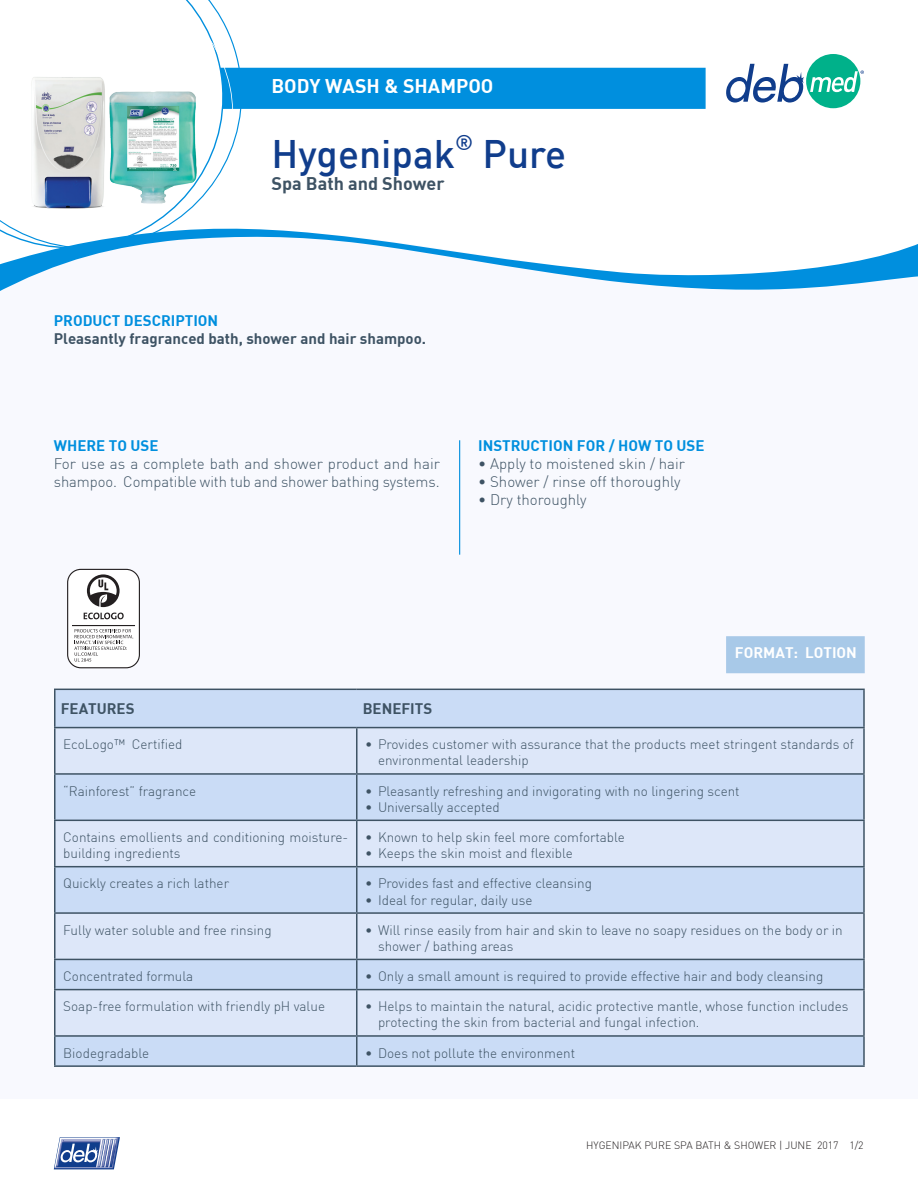
<style>
.page{position:relative;width:918px;height:1188px;background:#fff}
.page>*{position:absolute;margin:0;border:0;box-sizing:border-box;transform-origin:0 0}
.t1{font:500 39px "DIN";color:#103d8c}
.t2{font:500 21px "DIN";color:#103d8c}
.t3{font:700 19.5px "DIN";color:#fff}
._08_Copy_Prokyon_8_7{font:700 18px "DIN";color:#3e5364}
._08_Subline_Prokyon{font:300 15px/18px "DIN";color:#3e5364}
._08_Subline_Prokyon-2{font:700 15px "DIN";color:#3e5364}
._08_Subline_Prokyon-3{font:700 15px "DIN";color:#008fde}
._08_Subline_Prokyon-4{font:700 15px "DIN";color:#fff}
._08_Subline_Prokyon-5{font:300 13.5px/16.2px "DIN";color:#3e5364}
._07_Prokyon_7_9{font:300 10.5px "DIN";color:#231f20}
</style>
<div class="page">
<div style="left:0;top:0;width:918px;height:1099px;background:#f8f9fe"></div>
<svg style="left:54px;top:1137px;width:66px;height:32px"></svg>
<div style="left:203px;top:68px;width:503px;height:41px;background:#008fde;border:2px solid #008fde"></div>
<svg style="left:0;top:0;width:256px;height:226px"></svg>
<svg style="left:0;top:226px;width:918px;height:65px"></svg>
<div style="left:56px;top:690px;width:807px;height:375px;background:#cadcf6"></div>
<svg style="left:56px;top:728px;width:807px;height:307px;background:#d4e1f6"></svg>
<hr style="left:54px;top:727px;width:303px;height:1px;background:#3e5364">
<hr style="left:54px;top:773px;width:303px;height:2px;background:#3e5364">
<hr style="left:54px;top:820px;width:303px;height:1px;background:#3e5364">
<hr style="left:54px;top:866px;width:303px;height:1px;background:#3e5364">
<hr style="left:54px;top:912px;width:303px;height:2px;background:#3e5364">
<hr style="left:54px;top:959px;width:303px;height:1px;background:#3e5364">
<hr style="left:54px;top:989px;width:303px;height:1px;background:#3e5364">
<hr style="left:54px;top:1035px;width:303px;height:2px;background:#3e5364">
<hr style="left:357px;top:727px;width:508px;height:1px;background:#3e5364">
<hr style="left:357px;top:773px;width:508px;height:2px;background:#3e5364">
<hr style="left:357px;top:820px;width:508px;height:1px;background:#3e5364">
<hr style="left:357px;top:866px;width:508px;height:1px;background:#3e5364">
<hr style="left:357px;top:912px;width:508px;height:2px;background:#3e5364">
<hr style="left:357px;top:959px;width:508px;height:1px;background:#3e5364">
<hr style="left:357px;top:989px;width:508px;height:1px;background:#3e5364">
<hr style="left:357px;top:1035px;width:508px;height:2px;background:#3e5364">
<hr style="left:54px;top:689px;width:303px;height:1px;background:#3e5364">
<hr style="left:54px;top:690px;width:2px;height:37px;background:#3e5364">
<hr style="left:357px;top:689px;width:508px;height:1px;background:#3e5364">
<hr style="left:863px;top:690px;width:2px;height:37px;background:#3e5364">
<hr style="left:54px;top:728px;width:2px;height:45px;background:#3e5364">
<hr style="left:356px;top:728px;width:2px;height:45px;background:#3e5364">
<hr style="left:863px;top:728px;width:2px;height:45px;background:#3e5364">
<hr style="left:54px;top:775px;width:2px;height:45px;background:#3e5364">
<hr style="left:356px;top:775px;width:2px;height:45px;background:#3e5364">
<hr style="left:863px;top:775px;width:2px;height:45px;background:#3e5364">
<hr style="left:54px;top:821px;width:2px;height:45px;background:#3e5364">
<hr style="left:356px;top:821px;width:2px;height:45px;background:#3e5364">
<hr style="left:863px;top:821px;width:2px;height:45px;background:#3e5364">
<hr style="left:54px;top:867px;width:2px;height:45px;background:#3e5364">
<hr style="left:356px;top:867px;width:2px;height:45px;background:#3e5364">
<hr style="left:863px;top:867px;width:2px;height:45px;background:#3e5364">
<hr style="left:54px;top:914px;width:2px;height:45px;background:#3e5364">
<hr style="left:356px;top:914px;width:2px;height:45px;background:#3e5364">
<hr style="left:863px;top:914px;width:2px;height:45px;background:#3e5364">
<hr style="left:54px;top:960px;width:2px;height:29px;background:#3e5364">
<hr style="left:356px;top:960px;width:2px;height:29px;background:#3e5364">
<hr style="left:863px;top:960px;width:2px;height:29px;background:#3e5364">
<hr style="left:54px;top:990px;width:2px;height:45px;background:#3e5364">
<hr style="left:356px;top:990px;width:2px;height:45px;background:#3e5364">
<hr style="left:863px;top:990px;width:2px;height:45px;background:#3e5364">
<hr style="left:54px;top:1037px;width:2px;height:28px;background:#3e5364">
<hr style="left:356px;top:1037px;width:2px;height:28px;background:#3e5364">
<hr style="left:863px;top:1037px;width:2px;height:28px;background:#3e5364">
<hr style="left:54px;top:1065px;width:303px;height:2px;background:#3e5364">
<hr style="left:357px;top:1065px;width:508px;height:2px;background:#3e5364">
<div style="left:726px;top:636px;width:139px;height:37px;background:#a8c9e8;border:2px solid #a8c9e8"></div>
<hr style="left:459px;top:440px;width:1px;height:115px;background:#008fde">
<div style="left:806px;top:54px;width:54px;height:54px;background:#00b18a;border-radius:50%"></div>
<svg style="left:726px;top:64px;width:78px;height:39px"></svg>
<svg style="left:810px;top:70px;width:54px;height:22px"></svg>
<div style="left:68px;top:569px;width:71px;height:99px;background:#fff;border-radius:13px"></div>
<div style="left:67px;top:569px;width:73px;height:99px;border:1px solid #231f20;border-radius:13px"></div>
<hr style="left:72px;top:625px;width:63px;height:1px;background:#231f20">
<svg style="left:84px;top:574px;width:40px;height:45px"></svg>
<svg style="left:74px;top:629px;width:59px;height:33px"></svg>
<img style="left:17px;top:68px;width:95px;height:149px">
<img style="left:104px;top:87px;width:98px;height:121px">
<p class="t3" style="left:271px;top:73px;width:224px">BODY WASH &amp; SHAMPOO</p>
<p class="t1" style="left:271px;top:129px;width:185px">Hygenipak</p>
<p class="t2" style="left:455px;top:129px;width:20px">®</p>
<p class="t1" style="left:483px;top:129px;width:85px">Pure</p>
<p class="_08_Copy_Prokyon_8_7" style="left:271px;top:172px;width:175px">Spa Bath and Shower</p>
<p class="_08_Subline_Prokyon-3" style="left:54px;top:311px;width:166px">PRODUCT DESCRIPTION</p>
<p class="_08_Subline_Prokyon-2" style="left:54px;top:329px;width:374px">Pleasantly fragranced bath, shower and hair shampoo.</p>
<p class="_08_Subline_Prokyon-3" style="left:54px;top:436px;width:106px">WHERE TO USE</p>
<p class="_08_Subline_Prokyon" style="left:54px;top:454px;width:388px">For use as a complete bath and shower product and hair shampoo. Compatible with tub and shower bathing systems.</p>
<p class="_08_Subline_Prokyon-3" style="left:478px;top:436px;width:228px">INSTRUCTION FOR / HOW TO USE</p>
<p class="_08_Subline_Prokyon" style="left:478px;top:454px;width:208px">• Apply to moistened skin / hair</p>
<p class="_08_Subline_Prokyon" style="left:478px;top:472px;width:204px">• Shower / rinse off thoroughly</p>
<p class="_08_Subline_Prokyon" style="left:478px;top:490px;width:110px">• Dry thoroughly</p>
<p class="_08_Subline_Prokyon-4" style="left:735px;top:643px;width:123px">FORMAT: LOTION</p>
<p class="_08_Subline_Prokyon-2" style="left:61px;top:699px;width:75px">FEATURES</p>
<p class="_08_Subline_Prokyon-2" style="left:363px;top:699px;width:71px">BENEFITS</p>
<p class="_08_Subline_Prokyon-5" style="left:63px;top:736px;width:121px">EcoLogo™ Certified</p>
<p class="_08_Subline_Prokyon-5" style="left:378px;top:736px;width:477px;text-indent:-13px">• Provides customer with assurance that the products meet stringent standards of environmental leadership</p>
<p class="_08_Subline_Prokyon-5" style="left:63px;top:783px;width:134px">“Rainforest” fragrance</p>
<p class="_08_Subline_Prokyon-5" style="left:365px;top:783px;width:376px">• Pleasantly refreshing and invigorating with no lingering scent</p>
<p class="_08_Subline_Prokyon-5" style="left:365px;top:799px;width:136px">• Universally accepted</p>
<p class="_08_Subline_Prokyon-5" style="left:63px;top:829px;width:286px">Contains emollients and conditioning moisture&shy;building ingredients</p>
<p class="_08_Subline_Prokyon-5" style="left:365px;top:829px;width:261px">• Known to help skin feel more comfortable</p>
<p class="_08_Subline_Prokyon-5" style="left:365px;top:845px;width:209px">• Keeps the skin moist and flexible</p>
<p class="_08_Subline_Prokyon-5" style="left:63px;top:875px;width:167px">Quickly creates a rich lather</p>
<p class="_08_Subline_Prokyon-5" style="left:365px;top:875px;width:228px">• Provides fast and effective cleansing</p>
<p class="_08_Subline_Prokyon-5" style="left:365px;top:891px;width:169px">• Ideal for regular, daily use</p>
<p class="_08_Subline_Prokyon-5" style="left:63px;top:922px;width:210px">Fully water soluble and free rinsing</p>
<p class="_08_Subline_Prokyon-5" style="left:378px;top:922px;width:466px;text-indent:-13px">• Will rinse easily from hair and skin to leave no soapy residues on the body or in shower / bathing areas</p>
<p class="_08_Subline_Prokyon-5" style="left:63px;top:968px;width:132px">Concentrated formula</p>
<p class="_08_Subline_Prokyon-5" style="left:365px;top:968px;width:460px">• Only a small amount is required to provide effective hair and body cleansing</p>
<p class="_08_Subline_Prokyon-5" style="left:63px;top:998px;width:263px">Soap-free formulation with friendly pH value</p>
<p class="_08_Subline_Prokyon-5" style="left:378px;top:998px;width:472px;text-indent:-13px">• Helps to maintain the natural, acidic protective mantle, whose function includes protecting the skin from bacterial and fungal infection.</p>
<p class="_08_Subline_Prokyon-5" style="left:63px;top:1045px;width:87px">Biodegradable</p>
<p class="_08_Subline_Prokyon-5" style="left:365px;top:1045px;width:211px">• Does not pollute the environment</p>
<p class="_07_Prokyon_7_9" style="left:586px;top:1138px;width:279px">HYGENIPAK PURE SPA BATH &amp; SHOWER | JUNE 2017 1/2</p>
</div>
